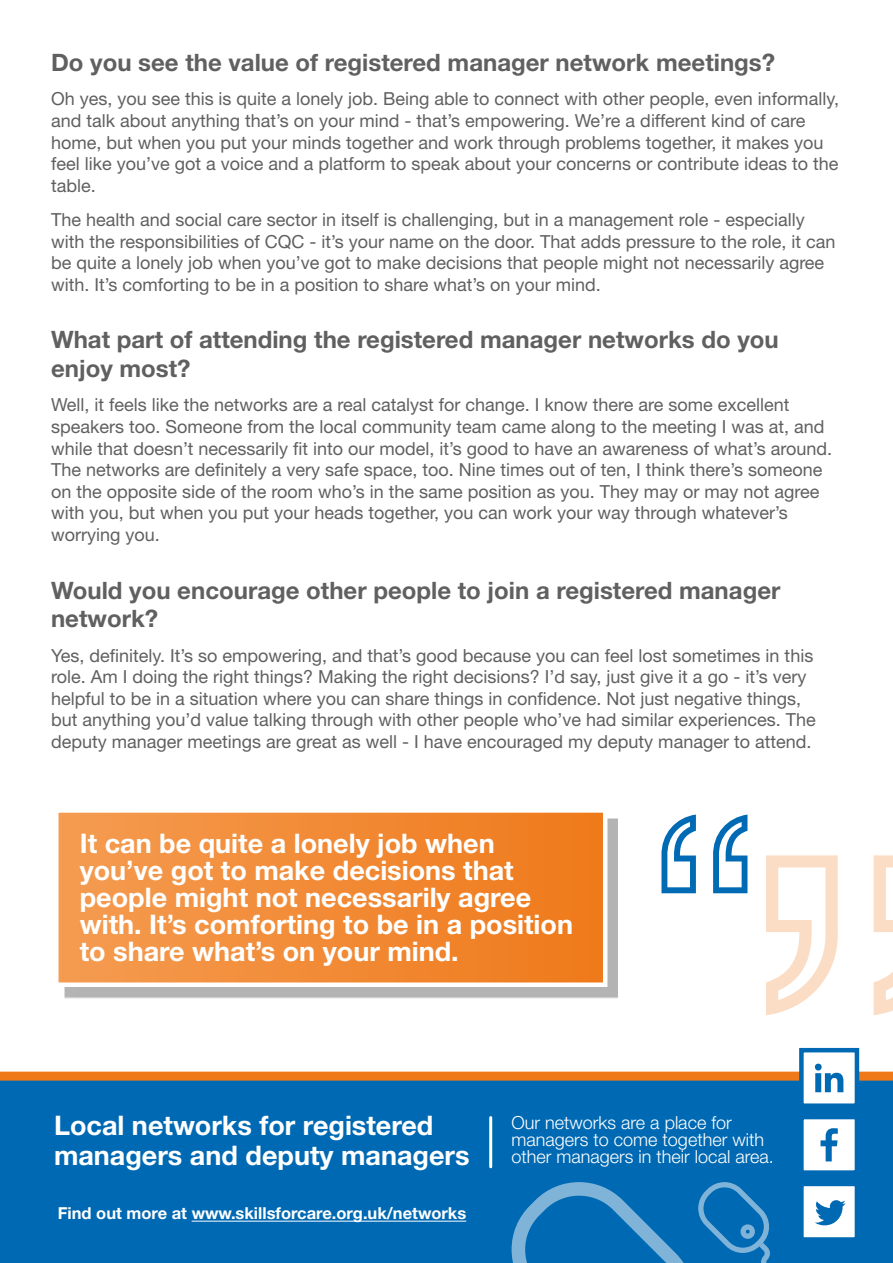
<style>
.page{position:relative;width:893px;height:1263px;background:#fff}
.page>*{position:absolute;margin:0;border:0;box-sizing:border-box;transform-origin:0 0}
.t1{font:700 27px/27px "Helvetica Neue LT Std";color:#fff}
.t2{font:700 24px/28.8px "Helvetica Neue LT Std";color:#606060}
.t3{font:18px/21.6px "Helvetica Neue LT Std";color:#606060}
.t4{font:300 18px/17.2px "Helvetica Neue LT Std";color:#fff}
.t5{font:700 16.5px "Helvetica Neue LT Std";color:#fff}
</style>
<div class="page">
<div style="left:0;top:1071px;width:893px;height:192px;background:#0069b3"></div>
<hr style="left:192px;top:1221px;width:274px;height:1px;background:#fff">
<hr style="left:489px;top:1117px;width:3px;height:50px;background:#fff">
<svg style="left:797px;top:1047px;width:64px;height:197px"></svg>
<svg style="left:512px;top:1182px;width:262px;height:81px"></svg>
<svg style="left:661px;top:814px;width:86px;height:79px"></svg>
<svg style="left:766px;top:855px;width:127px;height:160px"></svg>
<div style="left:64px;top:819px;width:554px;height:180px;background:#000;opacity:.3"></div>
<div style="left:56px;top:810px;width:549px;height:175px;background:linear-gradient(to right,#f49c51,#ef791a)"></div>
<div style="left:54px;top:808px;width:553px;height:179px;border:4px solid #fff"></div>
<h2 class="t2" style="left:51px;top:48px;width:725px">Do you see the value of registered manager network meetings?</h2>
<p class="t3" style="left:51px;top:88px;width:789px">Oh yes, you see this is quite a lonely job. Being able to connect with other people, even informally, and talk about anything that’s on your mind - that’s empowering. We’re a different kind of care home, but when you put your minds together and work through problems together, it makes you feel like you’ve got a voice and a platform to speak about your concerns or contribute ideas to the table.</p>
<p class="t3" style="left:51px;top:208px;width:786px">The health and social care sector in itself is challenging, but in a management role - especially with the responsibilities of CQC - it’s your name on the door. That adds pressure to the role, it can be quite a lonely job when you’ve got to make decisions that people might not necessarily agree with. It’s comforting to be in a position to share what’s on your mind.</p>
<h2 class="t2" style="left:51px;top:325px;width:729px">What part of attending the registered manager networks do you enjoy most?</h2>
<p class="t3" style="left:51px;top:394px;width:783px">Well, it feels like the networks are a real catalyst for change. I know there are some excellent speakers too. Someone from the local community team came along to the meeting I was at, and while that doesn’t necessarily fit into our model, it’s good to have an awareness of what’s around.<br>The networks are definitely a very safe space, too. Nine times out of ten, I think there’s someone on the opposite side of the room who’s in the same position as you. They may or may not agree with you, but when you put your heads together, you can work your way through whatever’s worrying you.</p>
<h2 class="t2" style="left:51px;top:575px;width:731px">Would you encourage other people to join a registered manager network?</h2>
<p class="t3" style="left:51px;top:644px;width:766px">Yes, definitely. It’s so empowering, and that’s good because you can feel lost sometimes in this role. Am I doing the right things? Making the right decisions? I’d say, just give it a go - it’s very helpful to be in a situation where you can share things in confidence. Not just negative things, but anything you’d value talking through with other people who’ve had similar experiences. The deputy manager meetings are great as well - I have encouraged my deputy manager to attend.</p>
<h1 class="t1" style="left:80px;top:829px;width:495px">It can be quite a lonely job when you’ve got to make decisions that people might not necessarily agree with. It’s comforting to be in a position to share what’s on your mind.</h1>
<h1 class="t1" style="left:54px;top:1110px;width:417px;line-height:29.2px">Local networks for registered managers and deputy managers</h1>
<p class="t5" style="left:58px;top:1203px;width:410px">Find out more at www.skillsforcare.org.uk/networks</p>
<p class="t4" style="left:512px;top:1113px;width:264px">Our networks are a place for managers to come together with other managers in their local area.</p>
</div>
